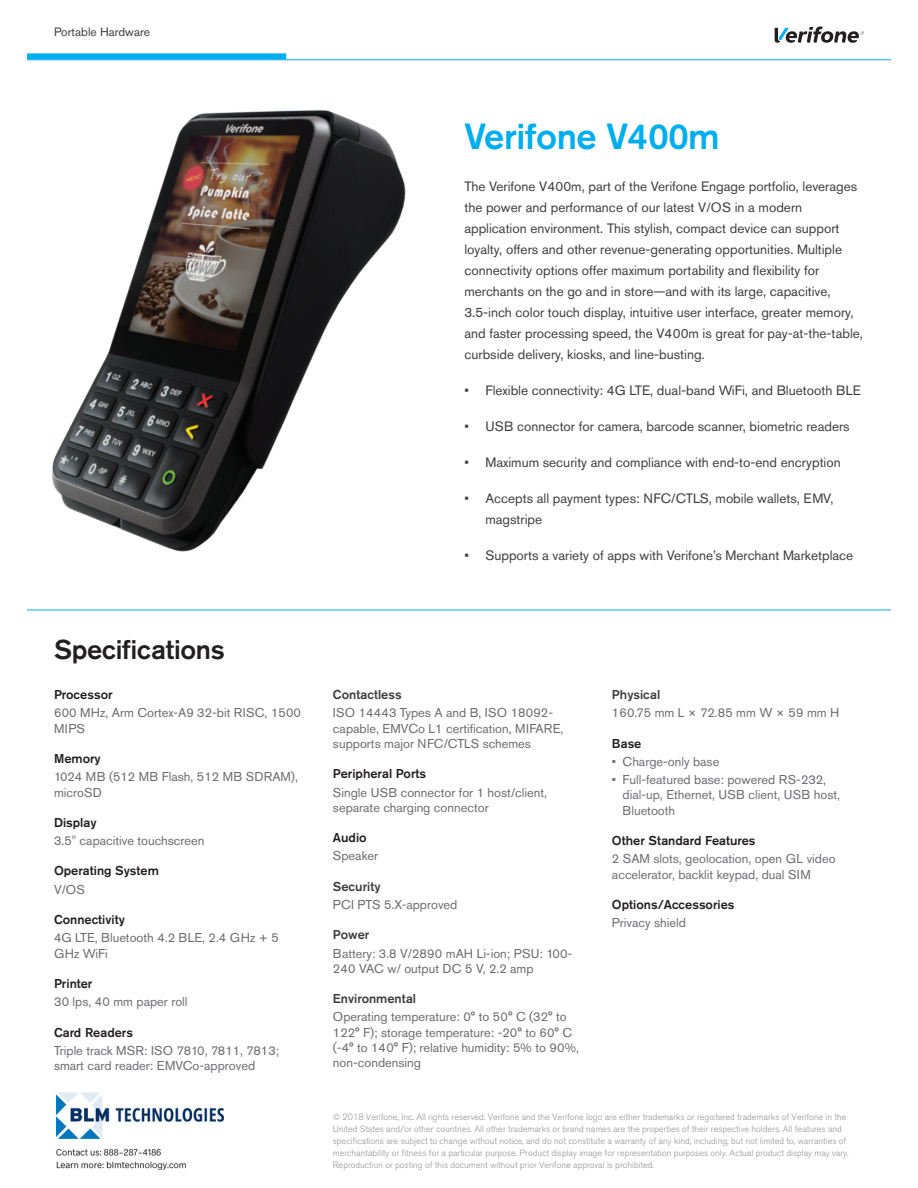
<style>
.page{position:relative;width:918px;height:1188px;background:#fff}
.page>*{position:absolute;margin:0;border:0;box-sizing:border-box;transform-origin:0 0}
.t1{font:500 36px "Akzidenz Grotesk Pro";letter-spacing:-.01em;color:#00aeef}
.t2{font:500 27px "Akzidenz Grotesk Pro";letter-spacing:-.01em;color:#231f20}
.t3{font:13.5px/21px "Akzidenz Grotesk Pro";color:#3e3e3f}
.t4{font:12.75px/15.3px "Akzidenz Grotesk Pro";color:#6c6d70}
.t5{font:500 12.75px "Akzidenz Grotesk Pro";color:#231f20}
.t6{font:500 12.75px "Akzidenz Grotesk Pro";color:#3e3e3f}
.t7{font:12px "Akzidenz Grotesk Pro";color:#3e3e3f}
.t8{font:300 9px/12px "Akzidenz Grotesk Pro";color:#939598}
</style>
<div class="page">
<hr style="left:27px;top:59px;width:864px;height:1px;background:#00aeef">
<hr style="left:27px;top:610px;width:864px;height:1px;background:#00aeef">
<div style="left:27px;top:53px;width:259px;height:6px;background:#00aeef"></div>
<svg style="left:775px;top:27px;width:89px;height:16px"></svg>
<img style="left:27px;top:60px;width:475px;height:551px">
<img style="left:56px;top:1092px;width:168px;height:78px">
<p class="t7" style="left:54px;top:24px;width:98px">Portable Hardware</p>
<h2 class="t2" style="left:54px;top:632px;width:172px">Specifications</h2>
<p class="t5" style="left:54px;top:686px;width:60px">Processor</p>
<p class="t4" style="left:54px;top:705px;width:249px">600 MHz, Arm Cortex-A9 32-bit RISC, 1500<br>MIPS</p>
<p class="t5" style="left:54px;top:750px;width:48px">Memory</p>
<p class="t4" style="left:54px;top:769px;width:245px">1024 MB (512 MB Flash, 512 MB SDRAM), microSD</p>
<p class="t5" style="left:54px;top:814px;width:44px">Display</p>
<p class="t4" style="left:54px;top:833px;width:152px">3.5" capacitive touchscreen</p>
<p class="t5" style="left:54px;top:863px;width:106px">Operating System</p>
<p class="t4" style="left:54px;top:882px;width:33px">V/OS</p>
<p class="t5" style="left:54px;top:911px;width:72px">Connectivity</p>
<p class="t4" style="left:54px;top:930px;width:226px">4G LTE, Bluetooth 4.2 BLE, 2.4 GHz + 5<br>GHz WiFi</p>
<p class="t5" style="left:54px;top:975px;width:40px">Printer</p>
<p class="t4" style="left:54px;top:994px;width:135px">30 lps, 40 mm paper roll</p>
<p class="t5" style="left:54px;top:1024px;width:81px">Card Readers</p>
<p class="t4" style="left:54px;top:1043px;width:227px">Triple track MSR: ISO 7810, 7811, 7813; smart card reader: EMVCo-approved</p>
<h1 class="t1" style="left:464px;top:113px;width:257px">Verifone V400m</h1>
<p class="t3" style="left:464px;top:176px;width:400px">The Verifone V400m, part of the Verifone Engage portfolio, leverages the power and performance of our latest V/OS in a modern application environment. This stylish, compact device can support loyalty, offers and other revenue-generating opportunities. Multiple connectivity options offer maximum portability and flexibility for merchants on the go and in store—and with its large, capacitive, 3.5-inch color touch display, intuitive user interface, greater memory, and faster processing speed, the V400m is great for pay-at-the-table, curbside delivery, kiosks, and line-busting.</p>
<p class="t3" style="left:464px;top:380px;width:398px">• Flexible connectivity: 4G LTE, dual-band WiFi, and Bluetooth BLE</p>
<p class="t3" style="left:464px;top:416px;width:387px">• USB connector for camera, barcode scanner, biometric readers</p>
<p class="t3" style="left:464px;top:452px;width:378px">• Maximum security and compliance with end-to-end encryption</p>
<p class="t3" style="left:485px;top:488px;width:350px;text-indent:-21px">• Accepts all payment types: NFC/CTLS, mobile wallets, EMV, magstripe</p>
<p class="t3" style="left:464px;top:545px;width:390px">• Supports a variety of apps with Verifone’s Merchant Marketplace</p>
<p class="t6" style="left:333px;top:686px;width:70px">Contactless</p>
<p class="t4" style="left:333px;top:705px;width:232px">ISO 14443 Types A and B, ISO 18092- capable, EMVCo L1 certification, MIFARE, supports major NFC/CTLS schemes</p>
<p class="t5" style="left:333px;top:765px;width:95px">Peripheral Ports</p>
<p class="t4" style="left:333px;top:784px;width:216px">Single USB connector for 1 host/client, separate charging connector</p>
<p class="t5" style="left:333px;top:829px;width:35px">Audio</p>
<p class="t4" style="left:333px;top:848px;width:47px">Speaker</p>
<p class="t6" style="left:333px;top:878px;width:49px">Security</p>
<p class="t4" style="left:333px;top:897px;width:126px">PCI PTS 5.X-approved</p>
<p class="t6" style="left:333px;top:927px;width:38px">Power</p>
<p class="t4" style="left:333px;top:945px;width:241px">Battery: 3.8 V/2890 mAH Li-ion; PSU: 100-<br>240 VAC w/ output DC 5 V, 2.2 amp</p>
<p class="t6" style="left:333px;top:990px;width:85px">Environmental</p>
<p class="t4" style="left:333px;top:1009px;width:248px">Operating temperature: 0° to 50° C (32° to 122° F); storage temperature: -20° to 60° C (-4° to 140° F); relative humidity: 5% to 90%, non-condensing</p>
<p class="t6" style="left:612px;top:686px;width:50px">Physical</p>
<p class="t4" style="left:612px;top:705px;width:229px">160.75 mm L × 72.85 mm W × 59 mm H</p>
<p class="t5" style="left:612px;top:735px;width:31px">Base</p>
<p class="t4" style="left:612px;top:754px;width:109px">• Charge-only base</p>
<p class="t4" style="left:623px;top:772px;width:219px;text-indent:-11px">• Full-featured base: powered RS-232, dial-up, Ethernet, USB client, USB host,<br>Bluetooth</p>
<p class="t5" style="left:612px;top:832px;width:145px">Other Standard Features</p>
<p class="t4" style="left:612px;top:851px;width:225px">2 SAM slots, geolocation, open GL video accelerator, backlit keypad, dual SIM</p>
<p class="t5" style="left:612px;top:896px;width:124px">Options/Accessories</p>
<p class="t4" style="left:612px;top:915px;width:76px">Privacy shield</p>
<p class="t8" style="left:333px;top:1110px;width:517px">© 2018 Verifone, Inc. All rights reserved. Verifone and the Verifone logo are either trademarks or registered trademarks of Verifone in the United States and/or other countries. All other trademarks or brand names are the properties of their respective holders. All features and specifications are subject to change without notice, and do not constitute a warranty of any kind, including, but not limited to, warranties of merchantability or fitness for a particular purpose. Product display image for representation purposes only. Actual product display may vary.<br>Reproduction or posting of this document without prior Verifone approval is prohibited.</p>
</div>
